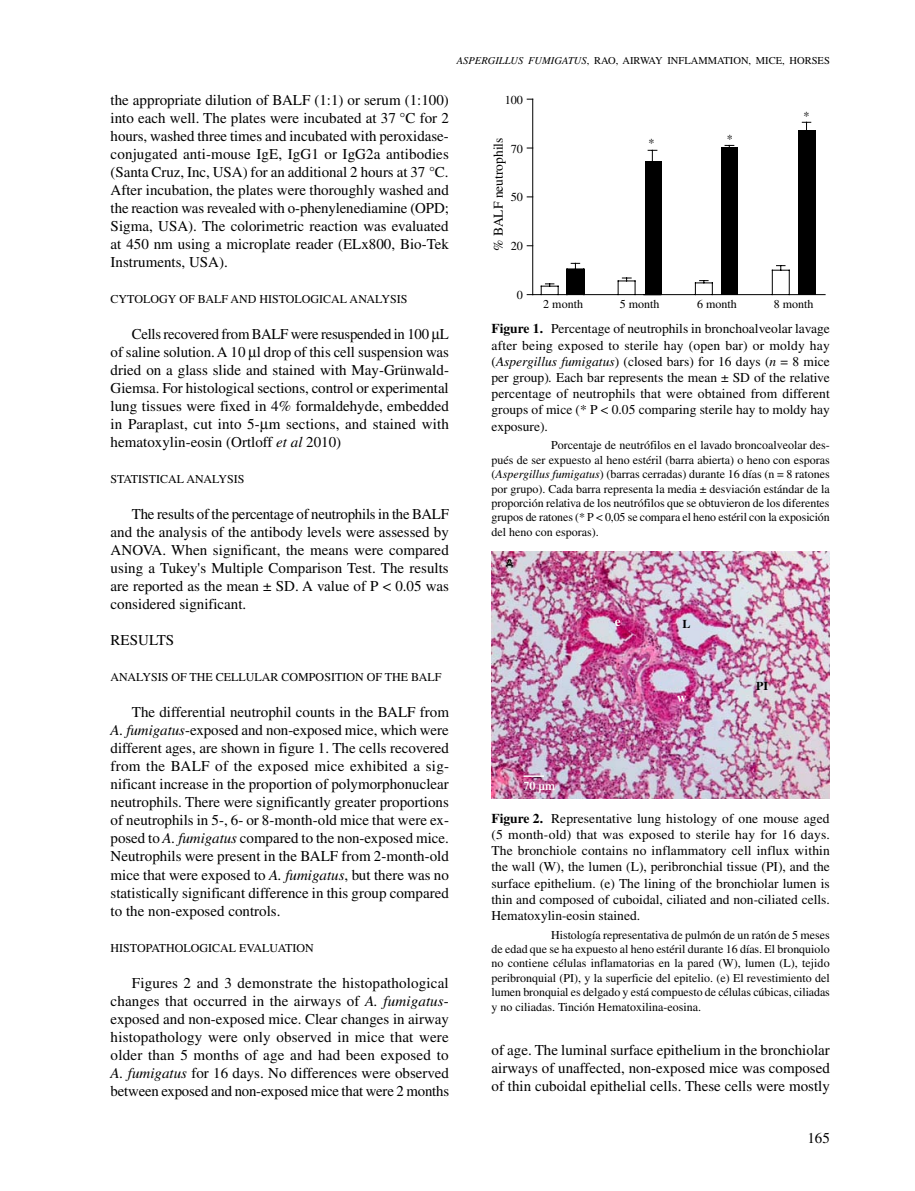
<style>
.page{position:relative;width:915px;height:1191px;background:#fff}
.page>*{position:absolute;margin:0;border:0;box-sizing:border-box;transform-origin:0 0}
.t1{font:15px/18px "Times LT Std";color:#000;text-align:justify}
.t2{font:13.5px/16.2px "Times LT Std";color:#000;text-align:justify}
.t3{font:700 13.5px "Times LT Std";color:#fff}
.t4{font:12.15px "Times LT Std";color:#000}
.t5{font:12px/14.4px "Times LT Std";color:#000;text-align:justify}
.t6{font:600 12px "Times LT Std";color:#fff}
.t7{font:700 12px "Times LT Std";color:#000}
.t8{font:10.5px "Times LT Std";color:#000}
.t9{font:italic 10.5px "Times LT Std";color:#000}
.s1{font-style:italic}
.s2{font-weight:700}
</style>
<div class="page">
<svg style="left:566px;top:263px;width:18px;height:31px"></svg>
<div style="left:644px;top:161px;width:17px;height:134px;background:#000"></div>
<svg style="left:648px;top:150px;width:8px;height:11px"></svg>
<div style="left:721px;top:148px;width:17px;height:147px;background:#000"></div>
<div style="left:798px;top:131px;width:17px;height:164px;background:#000"></div>
<svg style="left:802px;top:122px;width:8px;height:8px"></svg>
<svg style="left:540px;top:283px;width:18px;height:11px"></svg>
<svg style="left:617px;top:278px;width:18px;height:16px"></svg>
<svg style="left:694px;top:280px;width:18px;height:14px"></svg>
<svg style="left:771px;top:265px;width:18px;height:29px"></svg>
<hr style="left:532px;top:294px;width:292px;height:1px;background:#000">
<hr style="left:532px;top:99px;width:1px;height:196px;background:#000">
<img style="left:491px;top:551px;width:338px;height:247px">
<hr style="left:523px;top:775px;width:21px;height:2px;background:#fff">
<p class="t9" style="left:456px;top:54px;width:14px">Aspergillus</p>
<p class="t9" style="left:528px;top:54px;width:8px">fumigatus</p>
<p class="t8" style="left:586px;top:54px;width:44px">, RAO, airway</p>
<p class="t8" style="left:667px;top:54px;width:8px">inflammation</p>
<p class="t8" style="left:748px;top:54px;width:15px">, mice</p>
<p class="t8" style="left:782px;top:54px;width:15px">, horses</p>
<p class="t1" style="left:111px;top:91px;width:340px">the appropriate dilution of BALF (1:1) or serum (1:100) into each well. The plates were incubated at 37 °C for 2 hours, washed three times and incubated with peroxidase&shy;conjugated anti-mouse IgE, IgG1 or IgG2a antibodies (Santa Cruz, Inc, USA) for an additional 2 hours at 37 °C.<br>After incubation, the plates were thoroughly washed and the reaction was revealed with o-phenylenediamine (OPD; Sigma, USA). The colorimetric reaction was evaluated at 450 nm using a microplate reader (ELx800, Bio-Tek Instruments, USA).</p>
<p class="t5" style="left:111px;top:292px;width:18px">Cytology</p>
<p class="t5" style="left:179px;top:292px;width:61px">of BALF and</p>
<p class="t5" style="left:259px;top:292px;width:9px">histological</p>
<p class="t5" style="left:349px;top:292px;width:9px">analysis</p>
<p class="t1" style="left:111px;top:325px;width:340px;text-indent:21px">Cells recovered from BALF were resuspended in 100 L of saline solution. A 10 l drop of this cell suspension was dried on a glass slide and stained with May-Grünwald-Giemsa. For histological sections, control or experimental lung tissues were fixed in 4% formaldehyde, embedded in Paraplast, cut into 5- m sections, and stained with hematoxylin-eosin (Ortloff <span class="s1">et al</span> 2010)</p>
<p class="t5" style="left:111px;top:472px;width:15px">Statistical</p>
<p class="t5" style="left:186px;top:472px;width:9px">analysis</p>
<p class="t1" style="left:111px;top:505px;width:340px;text-indent:21px">The results of the percentage of neutrophils in the BALF and the analysis of the antibody levels were assessed by ANOVA. When significant, the means were compared using a Tukey's Multiple Comparison Test. The results are reported as the mean ± SD. A value of P &lt; 0.05 was considered significant.</p>
<p class="t1" style="left:111px;top:631px;width:20px">Results</p>
<p class="t5" style="left:111px;top:670px;width:17px">Analysis</p>
<p class="t5" style="left:171px;top:670px;width:27px">of the</p>
<p class="t5" style="left:216px;top:670px;width:9px">cellular</p>
<p class="t5" style="left:281px;top:670px;width:9px">composition</p>
<p class="t5" style="left:366px;top:670px;width:76px">of THE BALF</p>
<p class="t1" style="left:111px;top:703px;width:340px;text-indent:21px">The differential neutrophil counts in the BALF from <span class="s1">A. fumigatus</span>-exposed and non-exposed mice, which were different ages, are shown in figure 1. The cells recovered from the BALF of the exposed mice exhibited a sig&shy;nificant increase in the proportion of polymorphonuclear neutrophils. There were significantly greater proportions of neutrophils in 5-, 6- or 8-month-old mice that were ex&shy;posed to <span class="s1">A. fumigatus</span> compared to the non-exposed mice.<br>Neutrophils were present in the BALF from 2-month-old mice that were exposed to <span class="s1">A. fumigatus</span>, but there was no statistically significant difference in this group compared to the non-exposed controls.</p>
<p class="t5" style="left:111px;top:940px;width:17px">Histopathological</p>
<p class="t5" style="left:239px;top:940px;width:9px">evaluation</p>
<p class="t1" style="left:111px;top:973px;width:340px;text-indent:21px">Figures 2 and 3 demonstrate the histopathological changes that occurred in the airways of <span class="s1">A. fumigatus&shy;</span>exposed and non-exposed mice. Clear changes in airway histopathology were only observed in mice that were older than 5 months of age and had been exposed to <span class="s1">A. fumigatus</span> for 16 days. No differences were observed between exposed and non-exposed mice that were 2 months</p>
<p class="t4" style="left:504px;top:93px;width:20px">100</p>
<p class="t2" style="left:490px;top:250px;width:114px;rotate:-90deg">% BALF neutrophils</p>
<p class="t4" style="left:510px;top:142px;width:14px">70</p>
<p class="t4" style="left:510px;top:190px;width:14px">50</p>
<p class="t4" style="left:510px;top:239px;width:14px">20</p>
<p class="t4" style="left:517px;top:288px;width:8px">0</p>
<p class="t4" style="left:648px;top:136px;width:8px">*</p>
<p class="t4" style="left:726px;top:132px;width:8px">*</p>
<p class="t4" style="left:803px;top:109px;width:8px">*</p>
<p class="t5" style="left:543px;top:297px;width:41px">2 month</p>
<p class="t5" style="left:619px;top:297px;width:41px">5 month</p>
<p class="t5" style="left:697px;top:297px;width:41px">6 month</p>
<p class="t5" style="left:773px;top:297px;width:41px">8 month</p>
<p class="t2" style="left:491px;top:321px;width:340px"><span class="s2">Figure 1.</span> Percentage of neutrophils in bronchoalveolar lavage after being exposed to sterile hay (open bar) or moldy hay (<span class="s1">Aspergillus fumigatus</span>) (closed bars) for 16 days (<span class="s1">n</span> = 8 mice per group)<span class="s1">.</span> Each bar represents the mean ± SD of the relative percentage of neutrophils that were obtained from different groups of mice (* P &lt; 0.05 comparing sterile hay to moldy hay exposure).</p>
<p class="t5" style="left:491px;top:438px;width:340px;text-indent:60px">Porcentaje de neutrófilos en el lavado broncoalveolar des&shy;pués de ser expuesto al heno estéril (barra abierta) o heno con esporas (<span class="s1">Aspergillus fumigatus</span>) (barras cerradas) durante 16 días (n = 8 ratones por grupo). Cada barra representa la media ± desviación estándar de la proporción relativa de los neutrófilos que se obtuvieron de los diferentes grupos de ratones (* P &lt; 0,05 se compara el heno estéril con la exposición del heno con esporas).</p>
<p class="t6" style="left:523px;top:779px;width:33px">70 µm</p>
<p class="t3" style="left:614px;top:613px;width:7px">e</p>
<p class="t7" style="left:682px;top:617px;width:10px">L</p>
<p class="t3" style="left:676px;top:689px;width:11px">w</p>
<p class="t7" style="left:755px;top:679px;width:13px">PI</p>
<p class="t2" style="left:491px;top:810px;width:340px"><span class="s2">Figure 2.</span> Representative lung histology of one mouse aged (5 month-old) that was exposed to sterile hay for 16 days.<br>The bronchiole contains no inflammatory cell influx within the wall (W), the lumen (L), peribronchial tissue (PI), and the surface epithelium. (e) The lining of the bronchiolar lumen is thin and composed of cuboidal, ciliated and non-ciliated cells.<br>Hematoxylin-eosin stained.</p>
<p class="t5" style="left:491px;top:927px;width:340px;text-indent:60px">Histología representativa de pulmón de un ratón de 5 meses de edad que se ha expuesto al heno estéril durante 16 días. El bronquiolo no contiene células inflamatorias en la pared (W), lumen (L), tejido peribronquial (PI), y la superficie del epitelio. (e) El revestimiento del lumen bronquial es delgado y está compuesto de células cúbicas, ciliadas y no ciliadas. Tinción Hematoxilina-eosina.</p>
<p class="t1" style="left:491px;top:1040px;width:340px">of age. The luminal surface epithelium in the bronchiolar airways of unaffected, non-exposed mice was composed of thin cuboidal epithelial cells. These cells were mostly</p>
<p class="t1" style="left:807px;top:1128px;width:24px">165</p>
</div>
